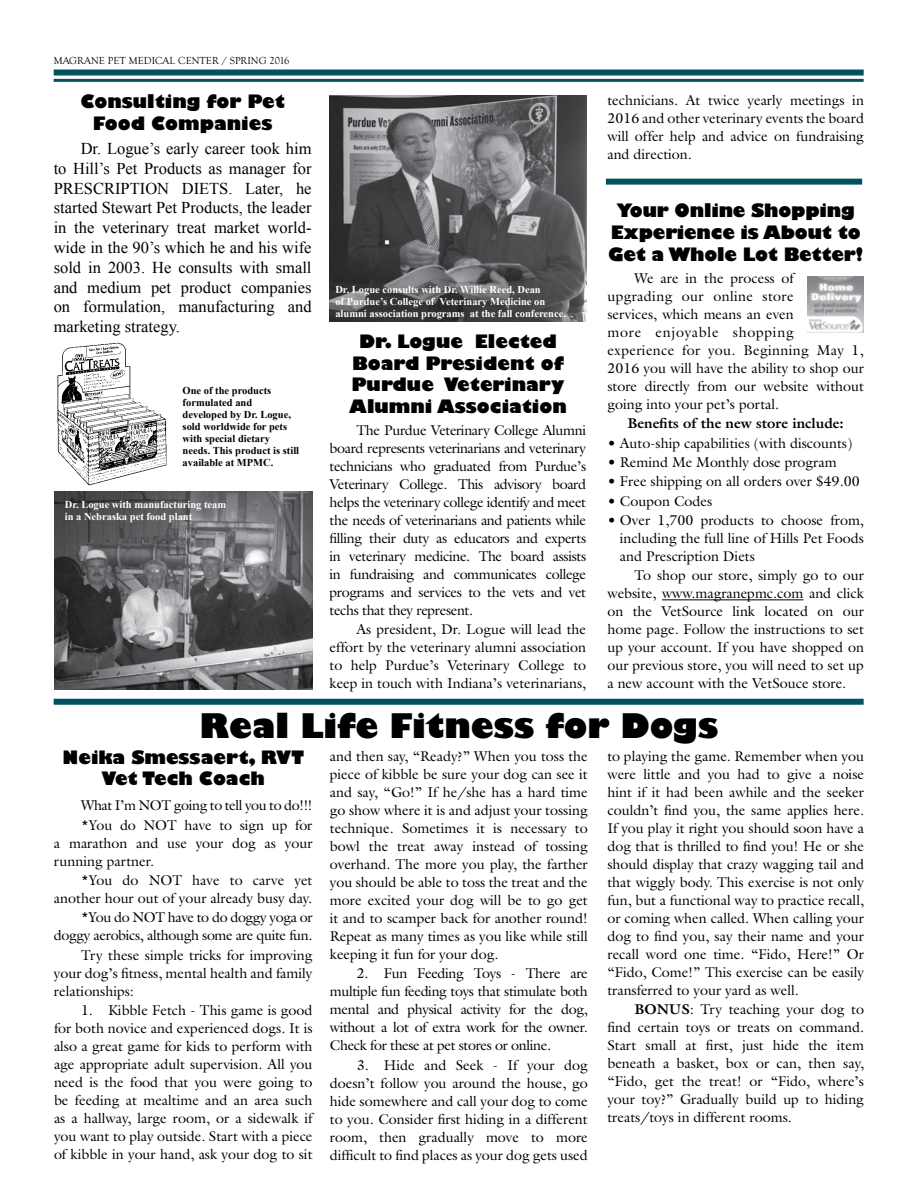
<style>
.page{position:relative;width:918px;height:1188px;background:#fff}
.page>*{position:absolute;margin:0;border:0;box-sizing:border-box;transform-origin:0 0}
.t1{font:800 33px "Gill Sans";color:#000}
.t2{font:800 18px/21.6px "Gill Sans";color:#000;text-align:center}
.t3{font:16.5px/19.8px "Times New Roman";color:#000;text-align:justify}
.t4{font:14.25px/18px "Galliard";color:#000;text-align:justify}
.t5{font:14.25px/19.4px "Galliard";letter-spacing:-.025em;color:#000}
.t6{font:700 14.25px "Galliard";color:#000}
.t7{font:700 10.5px/12px "Times New Roman";color:#fff}
.t8{font:700 10.5px/12px "Times New Roman";color:#000}
.t9{font:10.5px "Goudy Old Style T";color:#000}
.s1{font-weight:700}
</style>
<div class="page">
<div style="left:54px;top:70px;width:810px;height:6px;background:#00535e"></div>
<hr style="left:54px;top:79px;width:810px;height:3px;background:#00535e">
<div style="left:54px;top:699px;width:810px;height:6px;background:#00535e"></div>
<div style="left:606px;top:179px;width:256px;height:6px;background:#00535e"></div>
<hr style="left:662px;top:600px;width:141px;height:1px;background:#000">
<img style="left:54px;top:491px;width:258px;height:198px">
<img style="left:57px;top:342px;width:110px;height:144px">
<img style="left:330px;top:96px;width:256px;height:226px">
<img style="left:807px;top:276px;width:57px;height:57px">
<p class="t9" style="left:54px;top:55px;width:237px">MAGRANE PET MEDICAL CENTER / SPRING 2016</p>
<p class="t2" style="left:80px;top:92px;width:206px">Consulting for Pet<br>Food Companies</p>
<p class="t3" style="left:54px;top:138px;width:259px;text-indent:27px">Dr. Logue’s early career took him to Hill’s Pet Products as manager for PRESCRIPTION DIETS. Later, he started Stewart Pet Products, the leader in the veterinary treat market world&shy;wide in the 90’s which he and his wife sold in 2003. He consults with small and medium pet product companies on formulation, manufacturing and marketing strategy.</p>
<p class="t8" style="left:183px;top:384px;width:118px">One of the products formulated and developed by Dr. Logue, sold worldwide for pets with special dietary needs. This product is still available at MPMC.</p>
<p class="t7" style="left:65px;top:498px;width:163px">Dr. Logue with manufacturing team in a Nebraska pet food plant</p>
<p class="t7" style="left:335px;top:283px;width:232px">Dr. Logue consults with Dr. Willie Reed, Dean<br>of Purdue’s College of Veterinary Medicine on alumni association programs at the fall conference.</p>
<p class="t2" style="left:349px;top:332px;width:219px">Dr. Logue Elected<br>Board President of<br>Purdue Veterinary<br>Alumni Association</p>
<p class="t4" style="left:330px;top:421px;width:258px;text-indent:27px">The Purdue Veterinary College Alumni board represents veterinarians and veterinary technicians who graduated from Purdue’s Veterinary College. This advisory board helps the veterinary college identify and meet the needs of veterinarians and patients while filling their duty as educators and experts in veterinary medicine. The board assists in fundraising and communicates college programs and services to the vets and vet techs that they represent.</p>
<p class="t4" style="left:330px;top:620px;width:258px;text-indent:27px">As president, Dr. Logue will lead the effort by the veterinary alumni association to help Purdue’s Veterinary College to keep in touch with Indiana’s veterinarians,</p>
<p class="t4" style="left:607px;top:91px;width:258px">technicians. At twice yearly meetings in 2016 and other veterinary events the board will offer help and advice on fundraising and direction.</p>
<p class="t2" style="left:608px;top:201px;width:256px">Your Online Shopping<br>Experience is About to<br>Get a Whole Lot Better!</p>
<p class="t4" style="left:607px;top:269px;width:258px;text-align:left;text-indent:27px">We are in the process of<br>upgrading our online store<br>services, which means an even<br>more enjoyable shopping experience for you. Beginning May 1,<br>2016 you will have the ability to shop our store directly from our website without going into your pet’s portal.</p>
<p class="t6" style="left:628px;top:414px;width:218px">Benefits of the new store include:</p>
<p class="t4" style="left:607px;top:434px;width:247px">• Auto-ship capabilities (with discounts)</p>
<p class="t4" style="left:607px;top:453px;width:231px">• Remind Me Monthly dose program</p>
<p class="t4" style="left:607px;top:472px;width:254px">• Free shipping on all orders over $49.00</p>
<p class="t4" style="left:607px;top:492px;width:106px">• Coupon Codes</p>
<p class="t4" style="left:620px;top:511px;width:246px;text-indent:-13px">• Over 1,700 products to choose from, including the full line of Hills Pet Foods and Prescription Diets</p>
<p class="t4" style="left:607px;top:566px;width:258px;text-indent:27px">To shop our store, simply go to our website, www.magranepmc.com and click on the VetSource link located on our home page. Follow the instructions to set up your account. If you have shopped on our previous store, you will need to set up a new account with the VetSouce store.</p>
<h1 class="t1" style="left:200px;top:705px;width:520px">Real Life Fitness for Dogs</h1>
<p class="t4" style="left:330px;top:747px;width:259px">and then say, “Ready?” When you toss the piece of kibble be sure your dog can see it and say, “Go!” If he/she has a hard time go show where it is and adjust your tossing technique. Sometimes it is necessary to bowl the treat away instead of tossing overhand. The more you play, the farther you should be able to toss the treat and the more excited your dog will be to go get it and to scamper back for another round!<br>Repeat as many times as you like while still keeping it fun for your dog.</p>
<p class="t4" style="left:330px;top:964px;width:259px;text-indent:27px">2. Fun Feeding Toys - There are multiple fun feeding toys that stimulate both mental and physical activity for the dog, without a lot of extra work for the owner.<br>Check for these at pet stores or online.</p>
<p class="t4" style="left:330px;top:1055px;width:259px;text-indent:27px">3. Hide and Seek - If your dog doesn’t follow you around the house, go hide somewhere and call your dog to come to you. Consider first hiding in a different room, then gradually move to more difficult to find places as your dog gets used</p>
<p class="t2" style="left:63px;top:747px;width:243px">Neika Smessaert, RVT<br>Vet Tech Coach</p>
<p class="t4" style="left:607px;top:747px;width:258px">to playing the game. Remember when you were little and you had to give a noise hint if it had been awhile and the seeker couldn’t find you, the same applies here.<br>If you play it right you should soon have a dog that is thrilled to find you! He or she should display that crazy wagging tail and that wiggly body. This exercise is not only fun, but a functional way to practice recall, or coming when called. When calling your dog to find you, say their name and your recall word one time. “Fido, Here!” Or “Fido, Come!” This exercise can be easily transferred to your yard as well.</p>
<p class="t4" style="left:607px;top:1000px;width:258px;text-indent:27px"><span class="s1">BONUS</span>: Try teaching your dog to find certain toys or treats on command.<br>Start small at first, just hide the item beneath a basket, box or can, then say, “Fido, get the treat! or “Fido, where’s your toy?” Gradually build up to hiding treats/toys in different rooms.</p>
<p class="t5" style="left:81px;top:796px;width:233px">What I’m NOT going to tell you to do!!! *You do NOT have to sign up for</p>
<p class="t4" style="left:54px;top:834px;width:260px">a marathon and use your dog as your running partner.</p>
<p class="t4" style="left:54px;top:871px;width:260px;text-align:right">*You do NOT have to carve yet another hour out of your already busy day.</p>
<p class="t5" style="left:54px;top:908px;width:260px;line-height:18px;text-align:right">*You do NOT have to do doggy yoga or doggy aerobics, although some are quite fun.</p>
<p class="t4" style="left:54px;top:946px;width:260px;text-indent:27px">Try these simple tricks for improving your dog’s fitness, mental health and family relationships:</p>
<p class="t4" style="left:54px;top:1001px;width:260px;text-indent:27px">1. Kibble Fetch - This game is good for both novice and experienced dogs. It is also a great game for kids to perform with age appropriate adult supervision. All you need is the food that you were going to be feeding at mealtime and an area such as a hallway, large room, or a sidewalk if you want to play outside. Start with a piece of kibble in your hand, ask your dog to sit</p>
</div>
